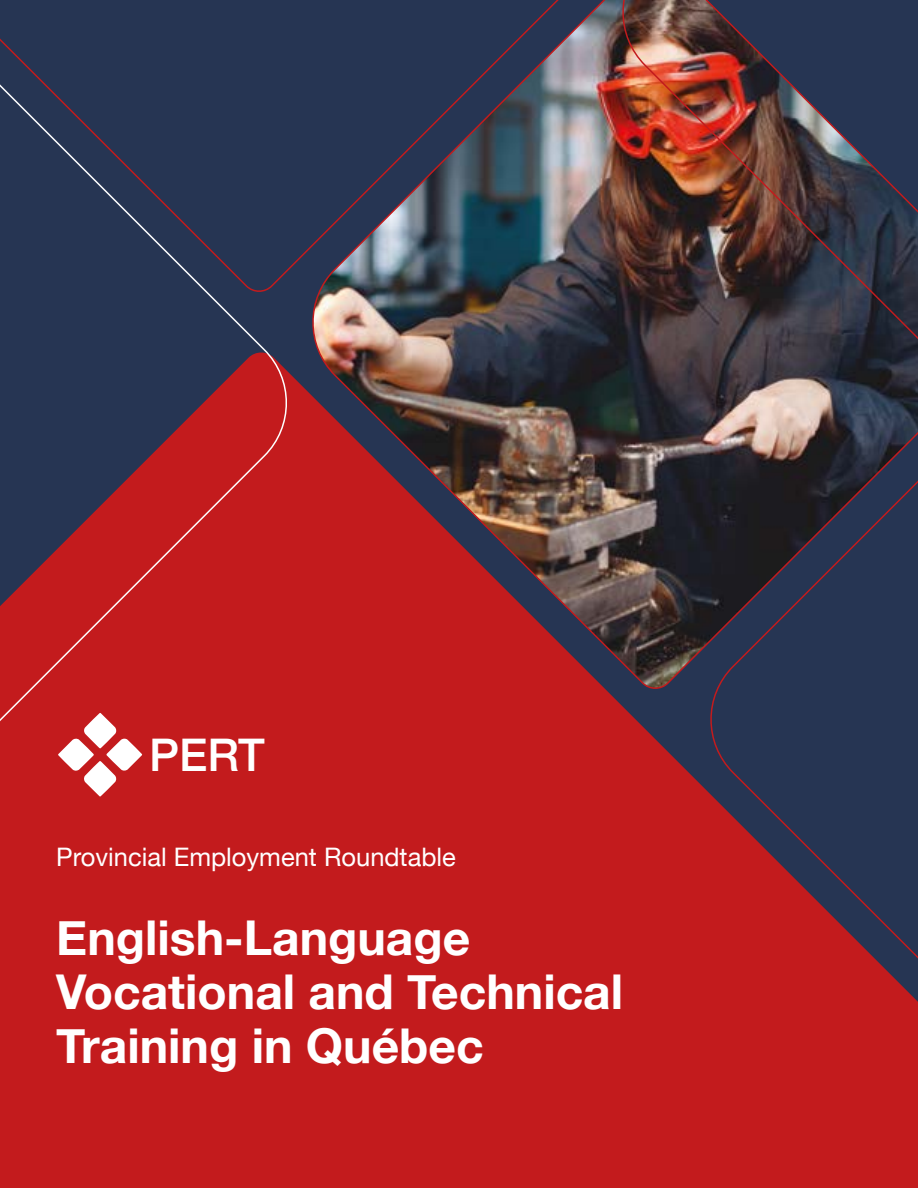
<style>
.page{position:relative;width:918px;height:1188px;background:#fff}
.page>*{position:absolute;margin:0;border:0;box-sizing:border-box;transform-origin:0 0}
.t1{font:700 48px/54px "Helvetica Neue";color:#fff}
.t2{font:500 45px "Helvetica Neue";color:#fff}
.t3{font:25.5px "Helvetica Neue";color:#fff}
</style>
<div class="page">
<div style="left:0;top:351px;width:918px;height:837px;background:#c31b1d"></div>
<img style="left:304px;top:0;width:398px;height:692px">
<img style="left:614px;top:0;width:304px;height:382px">
<svg style="left:0;top:295px;width:296px;height:478px;background:#8a2532"></svg>
<svg style="left:0;top:0;width:611px;height:295px;background:#34425a"></svg>
<svg style="left:702px;top:352px;width:216px;height:737px;background:#583040"></svg>
<svg style="left:58px;top:713px;width:84px;height:84px"></svg>
<p class="t2" style="left:149px;top:719px;width:117px">PERT</p>
<p class="t3" style="left:56px;top:838px;width:401px">Provincial Employment Roundtable</p>
<p class="t1" style="left:56px;top:913px;width:568px">English-Language<br>Vocational and Technical<br>Training in Québec</p>
</div>
